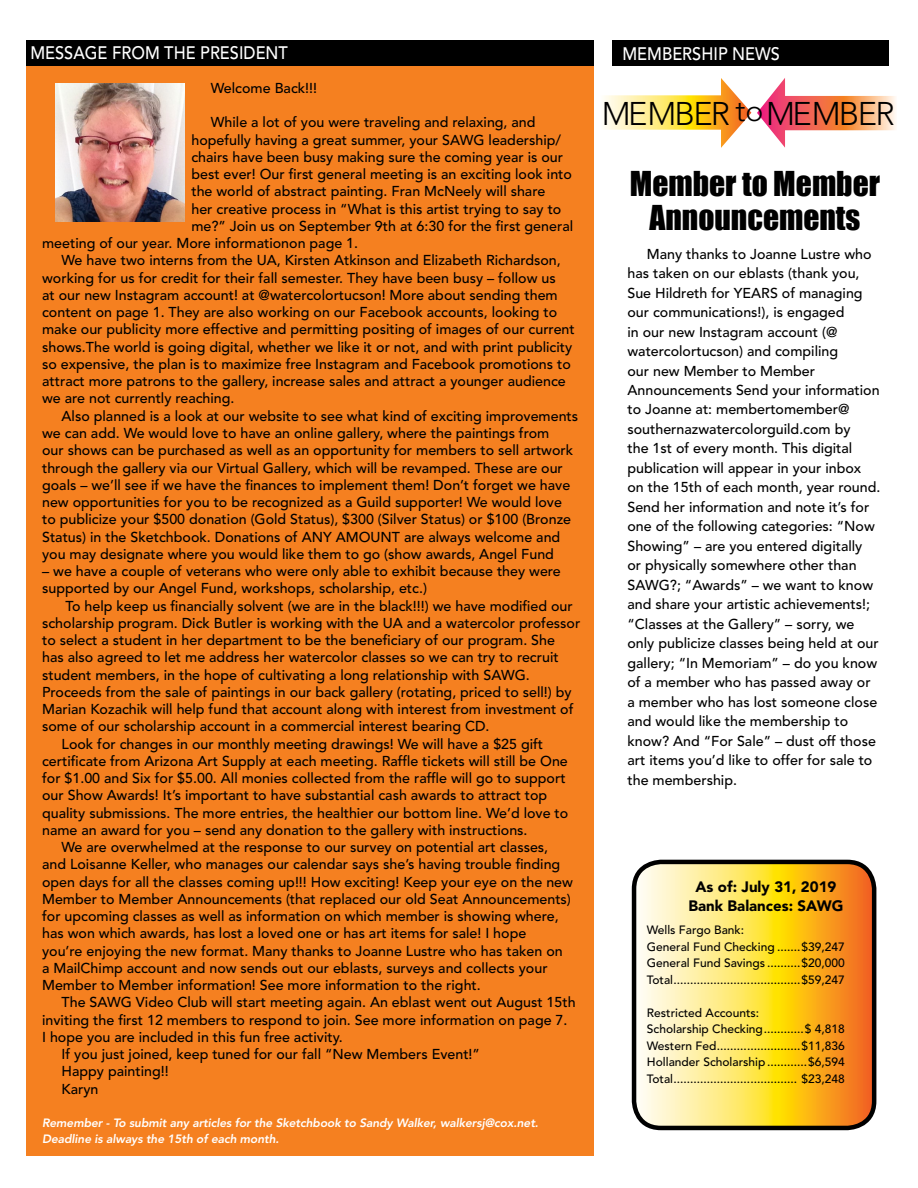
<style>
.page{position:relative;width:918px;height:1188px;background:#fff}
.page>*{position:absolute;margin:0;border:0;box-sizing:border-box;transform-origin:0 0}
.t1{font:300 32.55px "Avenir LT Std";letter-spacing:-.06em;color:#000}
.t2{font:31.5px/34.5px "Impact";color:#000;text-align:center}
.t3{font:500 18px "Avenir LT Std";color:#fff;scale:.91 1}
.t4{font:900 15px/19.8px "Avenir LT Std";color:#000;text-align:center}
.t5{font:500 14.25px/19.5px "Avenir LT Std";color:#000}
.t6{font:500 12px/16.5px "Avenir LT Std";color:#000}
.t7{font:italic 800 12px/16.5px "Avenir LT Std";letter-spacing:-.01em;color:#fff}
.s1{font-size:30.3px}
</style>
<div class="page">
<div style="left:27px;top:60px;width:567px;height:1096px;background:#f58020"></div>
<div style="left:26px;top:40px;width:568px;height:26px;background:#000"></div>
<img style="left:55px;top:83px;width:130px;height:138px">
<div style="left:612px;top:40px;width:277px;height:26px;background:#000"></div>
<svg style="left:757px;top:78px;width:139px;height:70px"></svg>
<svg style="left:604px;top:78px;width:147px;height:70px"></svg>
<svg style="left:634px;top:862px;width:240px;height:266px;background:#fbd060"></svg>
<div style="left:632px;top:860px;width:244px;height:270px;border:4px solid #000;border-radius:27px"></div>
<p class="t3" style="left:30px;top:42px;width:285px">MESSAGE FROM THE PRESIDENT</p>
<p class="t5" style="left:211px;top:79px;width:108px">Welcome Back!!!</p>
<p class="t5" style="left:211px;top:113px;width:326px">While a lot of you were traveling and relaxing, and</p>
<p class="t5" style="left:191px;top:130px;width:371px">hopefully having a great summer, your SAWG leadership/</p>
<p class="t5" style="left:191px;top:148px;width:373px">chairs have been busy making sure the coming year is our</p>
<p class="t5" style="left:191px;top:165px;width:382px">best ever! Our first general meeting is an exciting look into</p>
<p class="t5" style="left:191px;top:182px;width:355px">the world of abstract painting. Fran McNeely will share</p>
<p class="t5" style="left:191px;top:199px;width:372px">her creative process in “What is this artist trying to say to</p>
<p class="t5" style="left:191px;top:217px;width:383px">me?” Join us on September 9th at 6:30 for the first general</p>
<p class="t5" style="left:42px;top:234px;width:318px">meeting of our year. More informationon page 1.</p>
<p class="t5" style="left:62px;top:251px;width:501px">We have two interns from the UA, Kirsten Atkinson and Elizabeth Richardson,</p>
<p class="t5" style="left:42px;top:268px;width:515px">working for us for credit for their fall semester. They have been busy – follow us</p>
<p class="t5" style="left:42px;top:286px;width:517px">at our new Instagram account! at @watercolortucson! More about sending them</p>
<p class="t5" style="left:42px;top:303px;width:517px">content on page 1. They are also working on our Facebook accounts, looking to</p>
<p class="t5" style="left:42px;top:320px;width:534px">make our publicity more effective and permitting positing of images of our current</p>
<p class="t5" style="left:42px;top:337px;width:532px">shows.The world is going digital, whether we like it or not, and with print publicity</p>
<p class="t5" style="left:42px;top:355px;width:530px">so expensive, the plan is to maximize free Instagram and Facebook promotions to</p>
<p class="t5" style="left:42px;top:372px;width:525px">attract more patrons to the gallery, increase sales and attract a younger audience</p>
<p class="t5" style="left:42px;top:389px;width:194px">we are not currently reaching.</p>
<p class="t5" style="left:62px;top:406px;width:518px">Also planned is a look at our website to see what kind of exciting improvements</p>
<p class="t5" style="left:42px;top:424px;width:509px">we can add. We would love to have an online gallery, where the paintings from</p>
<p class="t5" style="left:42px;top:441px;width:533px">our shows can be purchased as well as an opportunity for members to sell artwork</p>
<p class="t5" style="left:42px;top:458px;width:522px">through the gallery via our Virtual Gallery, which will be revamped. These are our</p>
<p class="t5" style="left:42px;top:475px;width:530px">goals – we’ll see if we have the finances to implement them! Don’t forget we have</p>
<p class="t5" style="left:42px;top:493px;width:521px">new opportunities for you to be recognized as a Guild supporter! We would love</p>
<p class="t5" style="left:42px;top:510px;width:531px">to publicize your $500 donation (Gold Status), $300 (Silver Status) or $100 (Bronze</p>
<p class="t5" style="left:42px;top:527px;width:520px">Status) in the Sketchbook. Donations of ANY AMOUNT are always welcome and</p>
<p class="t5" style="left:42px;top:544px;width:513px">you may designate where you would like them to go (show awards, Angel Fund</p>
<p class="t5" style="left:42px;top:563px;width:520px;line-height:17.2px">– we have a couple of veterans who were only able to exhibit because they were supported by our Angel Fund, workshops, scholarship, etc.)</p>
<p class="t5" style="left:66px;top:596px;width:509px">To help keep us financially solvent (we are in the black!!!) we have modified our</p>
<p class="t5" style="left:42px;top:613px;width:540px">scholarship program. Dick Butler is working with the UA and a watercolor professor</p>
<p class="t5" style="left:42px;top:631px;width:514px">to select a student in her department to be the beneficiary of our program. She</p>
<p class="t5" style="left:42px;top:648px;width:518px">has also agreed to let me address her watercolor classes so we can try to recruit</p>
<p class="t5" style="left:42px;top:665px;width:489px">student members, in the hope of cultivating a long relationship with SAWG.</p>
<p class="t5" style="left:42px;top:683px;width:531px">Proceeds from the sale of paintings in our back gallery (rotating, priced to sell!) by</p>
<p class="t5" style="left:42px;top:700px;width:533px">Marian Kozachik will help fund that account along with interest from investment of</p>
<p class="t5" style="left:42px;top:717px;width:449px">some of our scholarship account in a commercial interest bearing CD.</p>
<p class="t5" style="left:62px;top:734px;width:483px">Look for changes in our monthly meeting drawings! We will have a $25 gift</p>
<p class="t5" style="left:42px;top:752px;width:527px">certificate from Arizona Art Supply at each meeting. Raffle tickets will still be One</p>
<p class="t5" style="left:42px;top:769px;width:525px">for $1.00 and Six for $5.00. All monies collected from the raffle will go to support</p>
<p class="t5" style="left:42px;top:786px;width:507px">our Show Awards! It’s important to have substantial cash awards to attract top</p>
<p class="t5" style="left:42px;top:803px;width:528px">quality submissions. The more entries, the healthier our bottom line. We’d love to</p>
<p class="t5" style="left:42px;top:821px;width:487px">name an award for you – send any donation to the gallery with instructions.</p>
<p class="t5" style="left:62px;top:838px;width:488px">We are overwhelmed at the response to our survey on potential art classes,</p>
<p class="t5" style="left:42px;top:855px;width:520px">and Loisanne Keller, who manages our calendar says she’s having trouble finding</p>
<p class="t5" style="left:42px;top:872px;width:532px">open days for all the classes coming up!!! How exciting! Keep your eye on the new</p>
<p class="t5" style="left:42px;top:890px;width:530px">Member to Member Announcements (that replaced our old Seat Announcements)</p>
<p class="t5" style="left:42px;top:907px;width:518px">for upcoming classes as well as information on which member is showing where,</p>
<p class="t5" style="left:42px;top:924px;width:486px">has won which awards, has lost a loved one or has art items for sale! I hope</p>
<p class="t5" style="left:42px;top:941px;width:522px">you’re enjoying the new format. Many thanks to Joanne Lustre who has taken on</p>
<p class="t5" style="left:42px;top:959px;width:507px">a MailChimp account and now sends out our eblasts, surveys and collects your</p>
<p class="t5" style="left:42px;top:976px;width:440px">Member to Member information! See more information to the right.</p>
<p class="t5" style="left:62px;top:993px;width:516px">The SAWG Video Club will start meeting again. An eblast went out August 15th</p>
<p class="t5" style="left:42px;top:1010px;width:527px">inviting the first 12 members to respond to join. See more information on page 7.</p>
<p class="t5" style="left:42px;top:1028px;width:302px">I hope you are included in this fun free activity.</p>
<p class="t5" style="left:62px;top:1045px;width:420px">If you just joined, keep tuned for our fall “New Members Event!”</p>
<p class="t5" style="left:62px;top:1062px;width:109px">Happy painting!!</p>
<p class="t5" style="left:62px;top:1079px;width:38px">Karyn</p>
<p class="t7" style="left:42px;top:1115px;width:498px">Remember - To submit any articles for the Sketchbook to Sandy Walker, walkersj@cox.net.<br>Deadline is always the 15th of each month.</p>
<p class="t3" style="left:622px;top:43px;width:175px">MEMBERSHIP NEWS</p>
<h1 class="t1" style="left:602px;top:94px;width:294px">MEMBER <span class="s1">to</span> MEMBER</h1>
<h2 class="t2" style="left:630px;top:165px;width:252px">Member to Member<br>Announcements</h2>
<p class="t5" style="left:627px;top:244px;width:254px;text-indent:19px">Many thanks to Joanne Lustre who has taken on our eblasts (thank you, Sue Hildreth for YEARS of managing our communications!), is engaged<br>in our new Instagram account (@ watercolortucson) and compiling<br>our new Member to Member Announcements Send your information to Joanne at: membertomember@ southernazwatercolorguild.com by<br>the 1st of every month. This digital publication will appear in your inbox on the 15th of each month, year round.<br>Send her information and note it’s for one of the following categories: “Now Showing” – are you entered digitally<br>or physically somewhere other than SAWG?; “Awards” – we want to know and share your artistic achievements!; “Classes at the Gallery” – sorry, we only publicize classes being held at our gallery; “In Memoriam” – do you know of a member who has passed away or a member who has lost someone close and would like the membership to know? And “For Sale” – dust off those art items you’d like to offer for sale to the membership.</p>
<p class="t4" style="left:688px;top:876px;width:157px">As of: July 31, 2019<br>Bank Balances: SAWG</p>
<p class="t6" style="left:647px;top:922px;width:199px">Wells Fargo Bank:<br>General Fund Checking .......$39,247<br>General Fund Savings ..........$20,000<br>Total......................................$59,247</p>
<p class="t6" style="left:647px;top:1005px;width:199px">Restricted Accounts:<br>Scholarship Checking............$ 4,818<br>Western Fed.........................$11,836<br>Hollander Scholarship............$6,594<br>Total..................................... $23,248</p>
</div>
